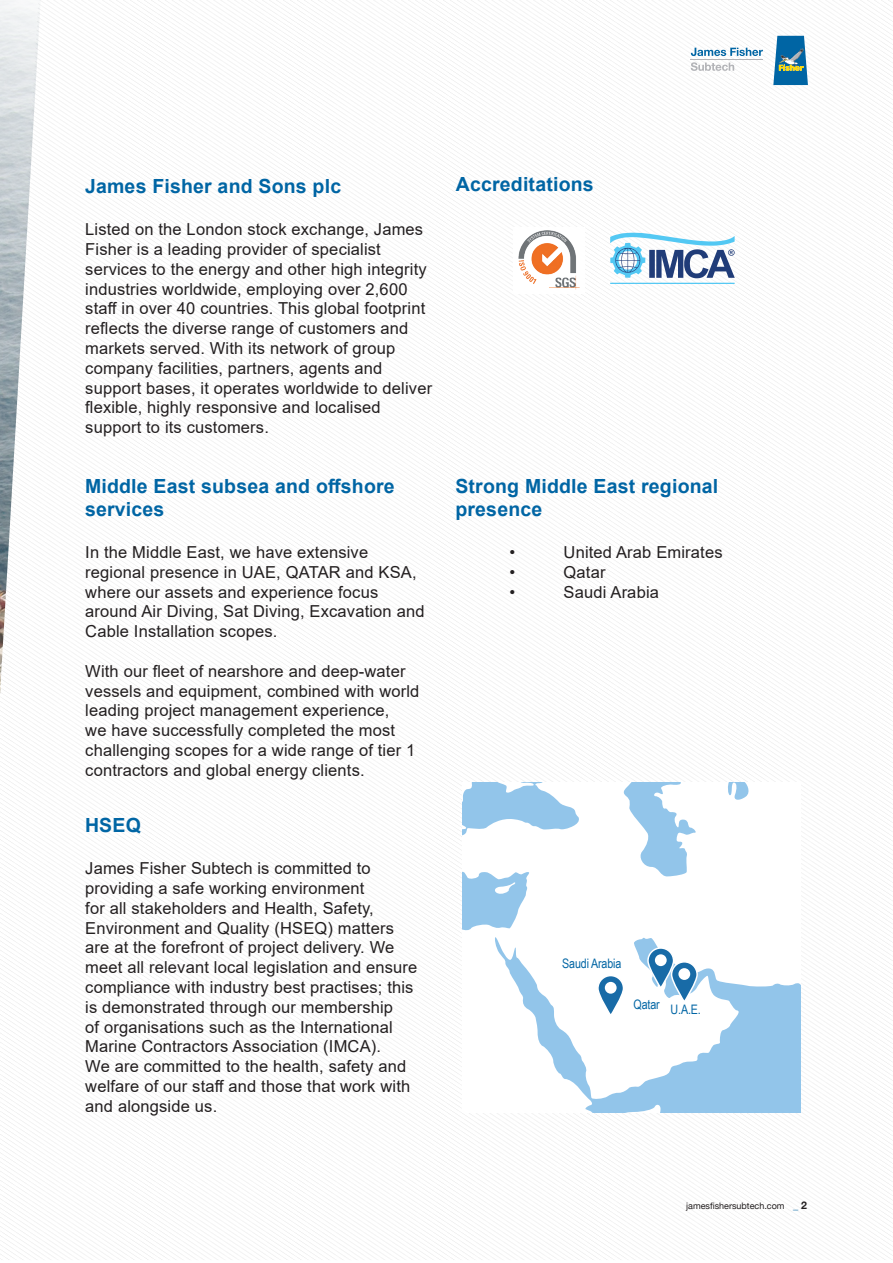
<style>
.page{position:relative;width:893px;height:1263px;background:#fff}
.page>*{position:absolute;margin:0;border:0;box-sizing:border-box;transform-origin:0 0}
.Paragraph_Style_1{font:700 19.5px/23.4px "Arial";letter-spacing:.01em;color:#0065a4}
.Paragraph_Style_1-2{font:16.5px/19.8px "Arial";letter-spacing:.01em;color:#231f20}
.Heading{font:13.05px "Arial Narrow";letter-spacing:-.01em;color:#0065a4}
.t1{font:9px "Helvetica Neue";color:#231f20}
.s1{font-weight:700;font-size:10.5px;color:#0065a4}
.s2{font-weight:700;font-size:10.5px}
</style>
<div class="page">
<img style="left:0;top:0;width:893px;height:1260px">
<img style="left:0;top:0;width:41px;height:730px">
<img style="left:513px;top:227px;width:71px;height:66px">
<svg style="left:610px;top:233px;width:125px;height:51px"></svg>
<svg style="left:691px;top:48px;width:72px;height:8px"></svg>
<hr style="left:691px;top:59px;width:72px;height:1px;background:#b2b3b7">
<svg style="left:773px;top:36px;width:35px;height:49px;background:#3d85a6"></svg>
<svg style="left:691px;top:62px;width:43px;height:9px"></svg>
<svg style="left:463px;top:782px;width:338px;height:330px"></svg>
<svg style="left:493px;top:881px;width:23px;height:14px"></svg>
<svg style="left:597px;top:975px;width:27px;height:42px"></svg>
<div style="left:605px;top:982px;width:12px;height:12px;background:#fff;border-radius:50%"></div>
<svg style="left:647px;top:947px;width:51px;height:56px"></svg>
<div style="left:678px;top:968px;width:12px;height:12px;background:#fff;border-radius:50%"></div>
<p class="Paragraph_Style_1" style="left:85px;top:175px;width:258px">James Fisher and Sons plc</p>
<p class="Paragraph_Style_1-2" style="left:85px;top:219px;width:348px">Listed on the London stock exchange, James Fisher is a leading provider of specialist services to the energy and other high integrity industries worldwide, employing over 2,600 staff in over 40 countries. This global footprint reflects the diverse range of customers and markets served. With its network of group company facilities, partners, agents and support bases, it operates worldwide to deliver flexible, highly responsive and localised support to its customers.</p>
<p class="Paragraph_Style_1" style="left:85px;top:475px;width:311px">Middle East subsea and offshore services</p>
<p class="Paragraph_Style_1-2" style="left:85px;top:542px;width:341px">In the Middle East, we have extensive regional presence in UAE, QATAR and KSA, where our assets and experience focus around Air Diving, Sat Diving, Excavation and Cable Installation scopes.</p>
<p class="Paragraph_Style_1-2" style="left:85px;top:661px;width:336px">With our fleet of nearshore and deep-water vessels and equipment, combined with world leading project management experience,<br>we have successfully completed the most challenging scopes for a wide range of tier 1 contractors and global energy clients.</p>
<p class="Paragraph_Style_1" style="left:85px;top:814px;width:57px">HSEQ</p>
<p class="Paragraph_Style_1-2" style="left:85px;top:858px;width:334px">James Fisher Subtech is committed to providing a safe working environment<br>for all stakeholders and Health, Safety, Environment and Quality (HSEQ) matters are at the forefront of project delivery. We meet all relevant local legislation and ensure compliance with industry best practises; this is demonstrated through our membership<br>of organisations such as the International Marine Contractors Association (IMCA).<br>We are committed to the health, safety and welfare of our staff and those that work with and alongside us.</p>
<p class="Paragraph_Style_1" style="left:456px;top:172px;width:139px">Accreditations</p>
<p class="Paragraph_Style_1" style="left:455px;top:475px;width:264px">Strong Middle East regional presence</p>
<p class="Paragraph_Style_1-2" style="left:510px;top:542px;width:7px">•</p>
<p class="Paragraph_Style_1-2" style="left:564px;top:542px;width:161px">United Arab Emirates</p>
<p class="Paragraph_Style_1-2" style="left:510px;top:562px;width:7px">•</p>
<p class="Paragraph_Style_1-2" style="left:564px;top:562px;width:43px">Qatar</p>
<p class="Paragraph_Style_1-2" style="left:510px;top:582px;width:7px">•</p>
<p class="Paragraph_Style_1-2" style="left:564px;top:582px;width:97px">Saudi Arabia</p>
<p class="Heading" style="left:562px;top:954px;width:61px">Saudi Arabia</p>
<p class="Heading" style="left:634px;top:994px;width:28px">Qatar</p>
<p class="Heading" style="left:671px;top:1000px;width:32px">U.A.E.</p>
<p class="t1" style="left:686px;top:1200px;width:122px">jamesfishersubtech.com <span class="s1">_</span> <span class="s2">2</span></p>
</div>
